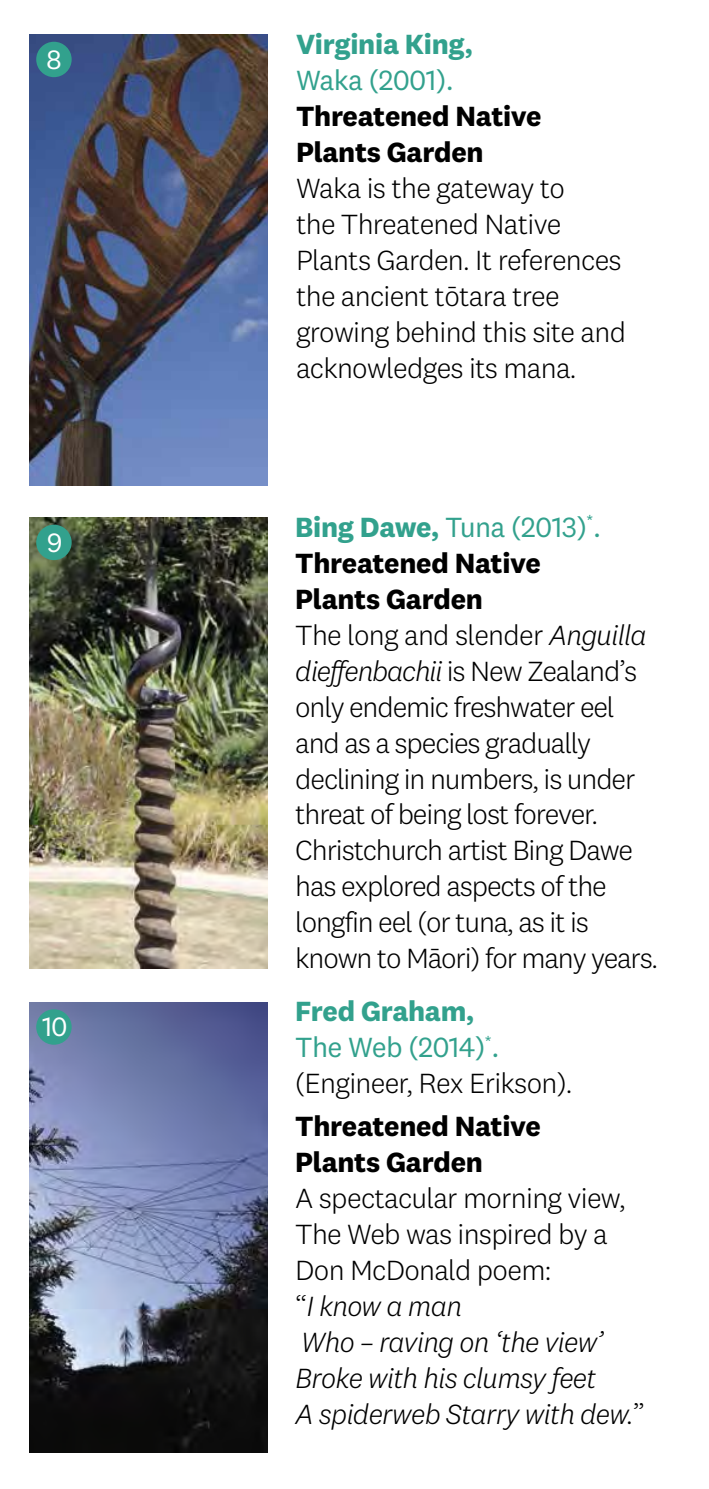
<style>
.page{position:relative;width:709px;height:1489px;background:#fff}
.page>*{position:absolute;margin:0;border:0;box-sizing:border-box;transform-origin:0 0}
.t1{font:300 28.75px/36px "National 2";letter-spacing:-.04em;color:#000}
.t2{font:italic 300 28.75px/36px "National 2";letter-spacing:-.025em;color:#000}
.t3{font:700 28.75px/36px "National 2";letter-spacing:-.01em;color:#000}
.t4{font:700 28.75px "National 2";letter-spacing:-.01em;color:#32a18d}
.t5{font:28.75px "National 2";letter-spacing:-.025em;color:#32a18d}
.t6{font:27.5px "National 2";color:#fff}
.s1{font-weight:700;color:#32a18d}
.s2{font-weight:400;color:#32a18d}
.s3{font-weight:700}
.s4{font-style:italic}
.s5{font-style:normal}
</style>
<div class="page">
<img style="left:29px;top:517px;width:238px;height:451px">
<img style="left:29px;top:35px;width:238px;height:450px">
<img style="left:29px;top:1002px;width:238px;height:450px">
<div style="left:36px;top:1009px;width:36px;height:35px;background:#32a18d;border-radius:50%"></div>
<div style="left:36px;top:524px;width:36px;height:36px;background:#32a18d;border-radius:50%"></div>
<div style="left:36px;top:42px;width:36px;height:35px;background:#32a18d;border-radius:50%"></div>
<p class="t6" style="left:46px;top:43px;width:17px">8</p>
<p class="t6" style="left:47px;top:525px;width:17px">9</p>
<p class="t6" style="left:42px;top:1010px;width:27px">10</p>
<p class="t4" style="left:296px;top:26px;width:178px">Virginia King,</p>
<p class="t5" style="left:296px;top:63px;width:159px">Waka (2001).</p>
<p class="t3" style="left:296px;top:98px;width:247px">Threatened Native<br>Plants Garden</p>
<p class="t1" style="left:296px;top:170px;width:331px">Waka is the gateway to<br>the Threatened Native<br>Plants Garden. It references the ancient tōtara tree growing behind this site and acknowledges its mana.</p>
<p class="t1" style="left:295px;top:508px;width:364px"><span class="s1">Bing Dawe,</span> <span class="s2">Tuna (2013)</span><sup>*</sup><span class="s2">.<br></span><span class="s3">Threatened Native<br>Plants Garden<br></span>The long and slender <span class="s4">Anguilla dieffenbachii</span> is New Zealand’s only endemic freshwater eel and as a species gradually declining in numbers, is under threat of being lost forever.<br>Christchurch artist Bing Dawe has explored aspects of the longfin eel (or tuna, as it is known to Māori) for many years.</p>
<p class="t1" style="left:295px;top:993px;width:279px"><span class="s1">Fred Graham,<br></span><span class="s2">The Web (2014)</span><sup>*</sup><span class="s2">. </span>(Engineer, Rex Erikson).</p>
<p class="t3" style="left:295px;top:1108px;width:247px">Threatened Native<br>Plants Garden</p>
<p class="t2" style="left:295px;top:1180px;width:351px"><span class="s5">A spectacular morning view,<br>The Web was inspired by a<br>Don McDonald poem:<br>“</span>I know a man<br>Who – raving on ‘the view’<br>Broke with his clumsy feet<br>A spiderweb Starry with dew.<span class="s5">”</span></p>
</div>
